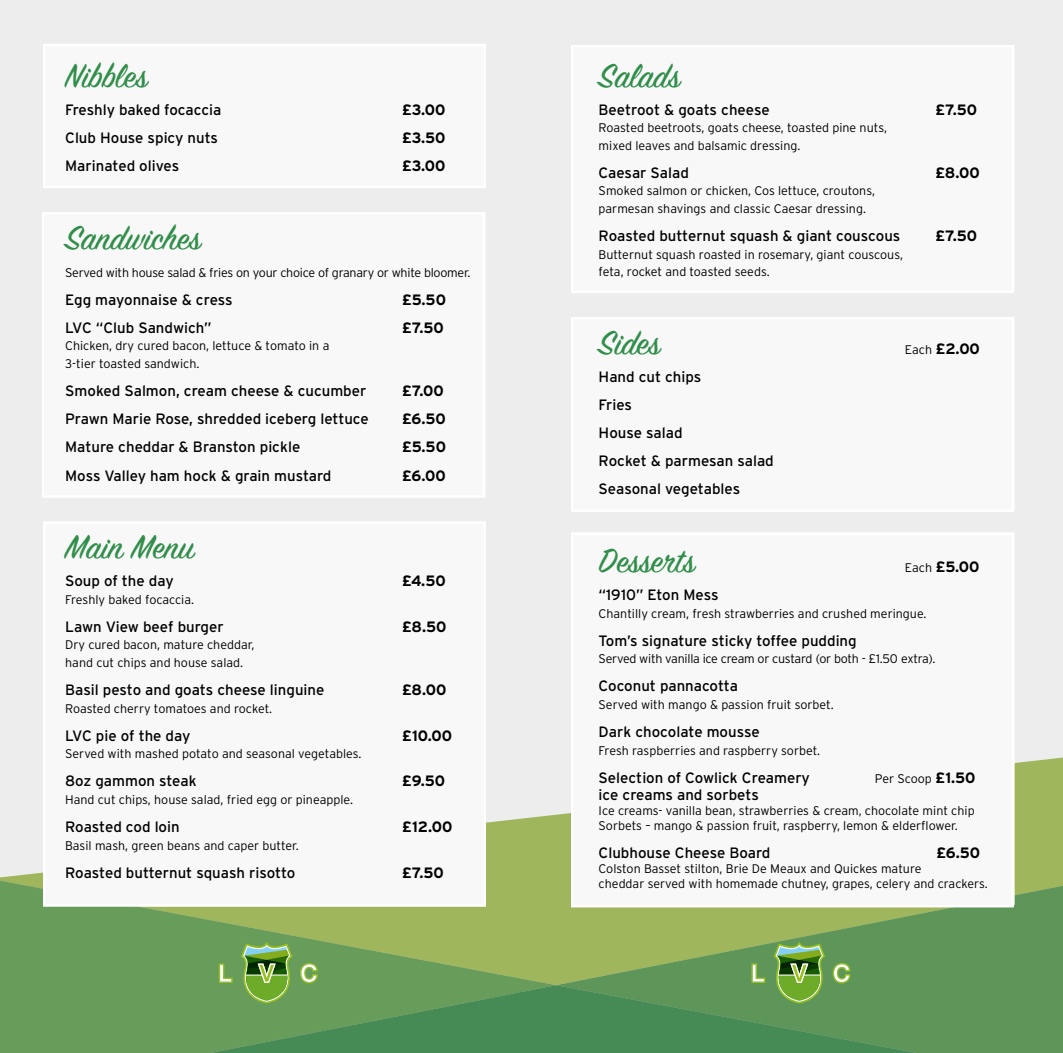
<style>
.page{position:relative;width:1063px;height:1053px;background:#fff}
.page>*{position:absolute;margin:0;border:0;box-sizing:border-box;transform-origin:0 0}
.t1{font:37.5px "Sign Painter House Script";color:#308e4a}
.t2{font:15px/28.1px "Interstate";color:#000}
.t3{font:700 15px "Interstate";color:#000}
.t4{font:300 12.5px/17.5px "Interstate";color:#000}
.t5{font:300 12.5px "Interstate";letter-spacing:-.02em;color:#000}
.s1{font-weight:300;font-size:12.5px}
.s2{font-weight:700;font-size:15px}
</style>
<div class="page">
<div style="left:531px;top:0;width:532px;height:1052px;background:#ededed"></div>
<div style="left:0;top:0;width:531px;height:1052px;background:#ededed"></div>
<svg style="left:0;top:757px;width:1063px;height:126px;fill:#9fb65d"></svg>
<svg style="left:0;top:878px;width:556px;height:107px;background:#81a85d"></svg>
<svg style="left:556px;top:883px;width:507px;height:169px;background:#7aa45c"></svg>
<svg style="left:0;top:985px;width:1060px;height:67px;background:#599459"></svg>
<div style="left:43px;top:45px;width:443px;height:142px;background:#f8f8f8"></div>
<div style="left:43px;top:212px;width:443px;height:284px;background:#f8f8f8"></div>
<div style="left:572px;top:45px;width:443px;height:246px;background:#f8f8f8"></div>
<div style="left:572px;top:317px;width:443px;height:192px;background:#f8f8f8"></div>
<div style="left:43px;top:521px;width:443px;height:383px;background:#f8f8f8"></div>
<svg style="left:219px;top:941px;width:99px;height:66px;background:#72a356"></svg>
<svg style="left:833px;top:962px;width:17px;height:21px"></svg>
<svg style="left:751px;top:941px;width:76px;height:66px;background:#6da052"></svg>
<div style="left:572px;top:532px;width:443px;height:372px;background:#f8f8f8"></div>
<div style="left:43px;top:44px;width:443px;height:144px;border:2px solid #fff"></div>
<div style="left:42px;top:212px;width:443px;height:285px;border:2px solid #fff"></div>
<div style="left:571px;top:45px;width:443px;height:248px;border:2px solid #fff"></div>
<div style="left:571px;top:317px;width:443px;height:195px;border:2px solid #fff"></div>
<div style="left:571px;top:532px;width:443px;height:375px;border:2px solid #fff"></div>
<div style="left:43px;top:521px;width:443px;height:385px;border:2px solid #fff"></div>
<h1 class="t1" style="left:65px;top:52px;width:84px">Nibbles</h1>
<p class="t2" style="left:65px;top:95px;width:158px">Freshly baked focaccia</p>
<p class="t3" style="left:402px;top:101px;width:45px">£3.00</p>
<p class="t2" style="left:65px;top:123px;width:154px">Club House spicy nuts</p>
<p class="t3" style="left:402px;top:129px;width:45px">£3.50</p>
<p class="t2" style="left:65px;top:151px;width:116px">Marinated olives</p>
<p class="t3" style="left:402px;top:157px;width:45px">£3.00</p>
<h1 class="t1" style="left:65px;top:214px;width:137px">Sandwiches</h1>
<p class="t5" style="left:65px;top:265px;width:407px">Served with house salad &amp; fries on your choice of granary or white bloomer.</p>
<p class="t2" style="left:65px;top:285px;width:169px">Egg mayonnaise &amp; cress</p>
<p class="t3" style="left:402px;top:291px;width:46px">£5.50</p>
<p class="t2" style="left:65px;top:313px;width:148px">LVC “Club Sandwich”</p>
<p class="t3" style="left:402px;top:319px;width:43px">£7.50</p>
<p class="t4" style="left:65px;top:337px;width:266px">Chicken, dry cured bacon, lettuce &amp; tomato in a<br>3-tier toasted sandwich.</p>
<p class="t2" style="left:65px;top:376px;width:303px">Smoked Salmon, cream cheese &amp; cucumber</p>
<p class="t3" style="left:402px;top:382px;width:43px">£7.00</p>
<p class="t2" style="left:65px;top:405px;width:305px">Prawn Marie Rose, shredded iceberg lettuce</p>
<p class="t3" style="left:402px;top:410px;width:46px">£6.50</p>
<p class="t2" style="left:65px;top:433px;width:237px">Mature cheddar &amp; Branston pickle</p>
<p class="t3" style="left:402px;top:439px;width:46px">£5.50</p>
<p class="t2" style="left:65px;top:461px;width:268px">Moss Valley ham hock &amp; grain mustard</p>
<p class="t3" style="left:402px;top:467px;width:45px">£6.00</p>
<h1 class="t1" style="left:65px;top:524px;width:130px">Main Menu</h1>
<p class="t2" style="left:65px;top:566px;width:110px">Soup of the day</p>
<p class="t3" style="left:402px;top:572px;width:45px">£4.50</p>
<p class="t4" style="left:65px;top:590px;width:130px">Freshly baked focaccia.</p>
<p class="t2" style="left:65px;top:612px;width:160px">Lawn View beef burger</p>
<p class="t3" style="left:402px;top:618px;width:46px">£8.50</p>
<p class="t4" style="left:65px;top:636px;width:191px">Dry cured bacon, mature cheddar, hand cut chips and house salad.</p>
<p class="t2" style="left:65px;top:675px;width:261px">Basil pesto and goats cheese linguine</p>
<p class="t3" style="left:402px;top:681px;width:46px">£8.00</p>
<p class="t4" style="left:65px;top:699px;width:209px">Roasted cherry tomatoes and rocket.</p>
<p class="t2" style="left:65px;top:721px;width:127px">LVC pie of the day</p>
<p class="t3" style="left:402px;top:727px;width:52px">£10.00</p>
<p class="t4" style="left:65px;top:745px;width:298px">Served with mashed potato and seasonal vegetables.</p>
<p class="t2" style="left:65px;top:767px;width:133px">8oz gammon steak</p>
<p class="t3" style="left:402px;top:772px;width:45px">£9.50</p>
<p class="t4" style="left:65px;top:790px;width:289px">Hand cut chips, house salad, fried egg or pineapple.</p>
<p class="t2" style="left:65px;top:812px;width:116px">Roasted cod loin</p>
<p class="t3" style="left:402px;top:818px;width:52px">£12.00</p>
<p class="t4" style="left:65px;top:836px;width:235px">Basil mash, green beans and caper butter.</p>
<p class="t2" style="left:65px;top:858px;width:232px">Roasted butternut squash risotto</p>
<p class="t3" style="left:402px;top:864px;width:43px">£7.50</p>
<h1 class="t1" style="left:599px;top:52px;width:83px">Salads</h1>
<p class="t2" style="left:599px;top:95px;width:173px">Beetroot &amp; goats cheese</p>
<p class="t3" style="left:935px;top:101px;width:43px">£7.50</p>
<p class="t4" style="left:599px;top:119px;width:290px">Roasted beetroots, goats cheese, toasted pine nuts, mixed leaves and balsamic dressing.</p>
<p class="t2" style="left:599px;top:158px;width:92px">Caesar Salad</p>
<p class="t3" style="left:935px;top:164px;width:46px">£8.00</p>
<p class="t4" style="left:599px;top:182px;width:278px">Smoked salmon or chicken, Cos lettuce, croutons, parmesan shavings and classic Caesar dressing.</p>
<p class="t2" style="left:599px;top:221px;width:303px">Roasted butternut squash &amp; giant couscous</p>
<p class="t3" style="left:935px;top:227px;width:43px">£7.50</p>
<p class="t4" style="left:599px;top:245px;width:306px">Butternut squash roasted in rosemary, giant couscous, feta, rocket and toasted seeds.</p>
<h1 class="t1" style="left:599px;top:319px;width:63px">Sides</h1>
<p class="t2" style="left:599px;top:362px;width:177px">Hand cut chips<br>Fries<br>House salad<br>Rocket &amp; parmesan salad<br>Seasonal vegetables</p>
<h1 class="t1" style="left:599px;top:537px;width:98px">Desserts</h1>
<p class="t3" style="left:905px;top:340px;width:77px"><span class="s1">Each</span> £2.00</p>
<p class="t3" style="left:905px;top:558px;width:76px"><span class="s1">Each</span> £5.00</p>
<p class="t2" style="left:599px;top:580px;width:121px">“1910” Eton Mess</p>
<p class="t4" style="left:599px;top:604px;width:329px">Chantilly cream, fresh strawberries and crushed meringue.</p>
<p class="t2" style="left:599px;top:626px;width:260px">Tom’s signature sticky toffee pudding</p>
<p class="t5" style="left:599px;top:651px;width:338px">Served with vanilla ice cream or custard (or both - £1.50 extra).</p>
<p class="t2" style="left:599px;top:671px;width:141px">Coconut pannacotta</p>
<p class="t4" style="left:599px;top:695px;width:237px">Served with mango &amp; passion fruit sorbet.</p>
<p class="t2" style="left:599px;top:717px;width:163px">Dark chocolate mousse</p>
<p class="t4" style="left:599px;top:741px;width:223px">Fresh raspberries and raspberry sorbet.</p>
<p class="t2" style="left:599px;top:763px;width:213px">Selection of Cowlick Creamery</p>
<p class="t4" style="left:875px;top:769px;width:102px">Per Scoop <span class="s2">£1.50</span></p>
<p class="t2" style="left:599px;top:780px;width:162px">ice creams and sorbets</p>
<p class="t4" style="left:599px;top:803px;width:378px;line-height:15px">Ice creams- vanilla bean, strawberries &amp; cream, chocolate mint chip<br>Sorbets – mango &amp; passion fruit, raspberry, lemon &amp; elderflower.</p>
<p class="t2" style="left:599px;top:838px;width:173px">Clubhouse Cheese Board</p>
<p class="t3" style="left:936px;top:844px;width:46px">£6.50</p>
<p class="t4" style="left:599px;top:861px;width:391px;line-height:15px">Colston Basset stilton, Brie De Meaux and Quickes mature<br>cheddar served with homemade chutney, grapes, celery and crackers.</p>
</div>
